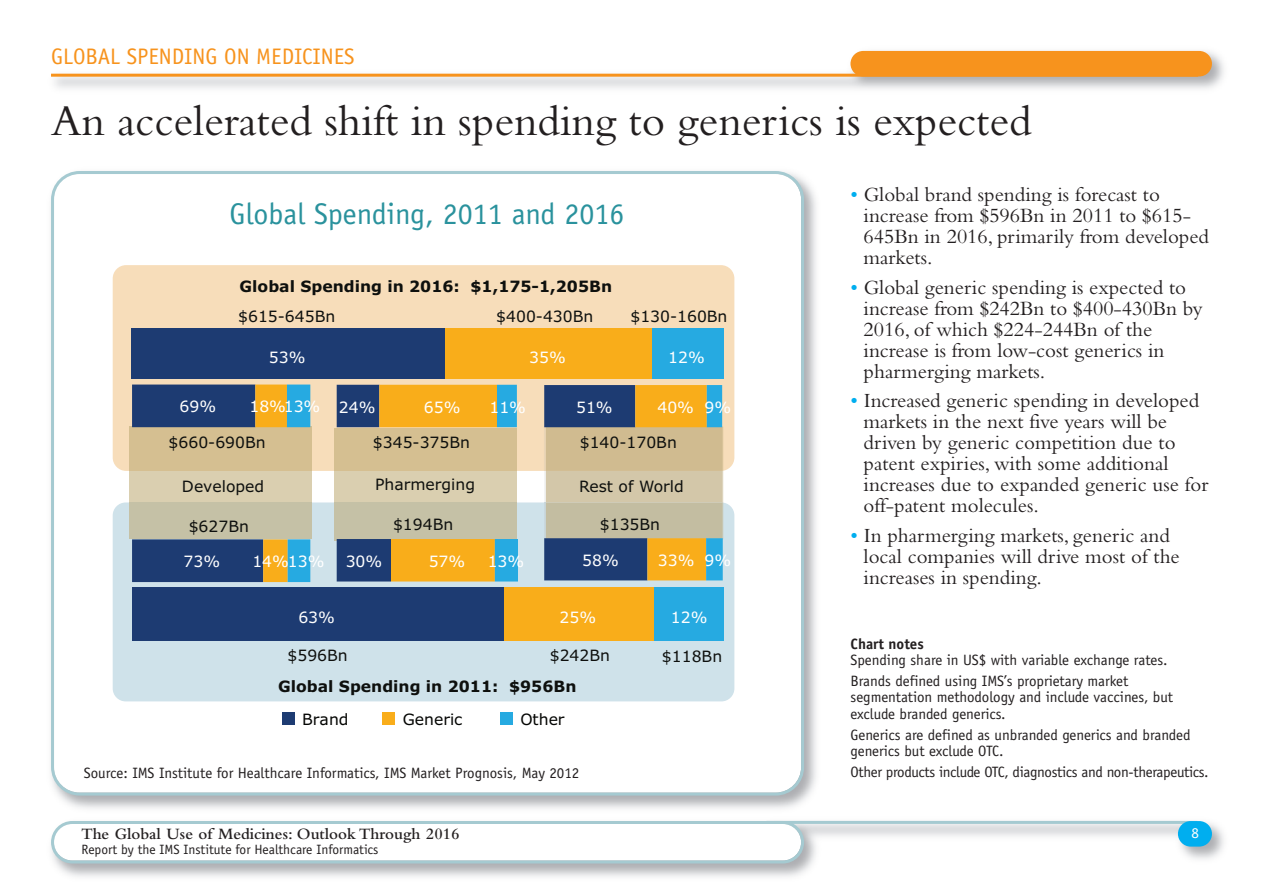
<style>
.page{position:relative;width:1263px;height:893px;background:#fff}
.page>*{position:absolute;margin:0;border:0;box-sizing:border-box;transform-origin:0 0}
.t1{font:45px "Bembo";color:#231f20}
.t2{font:30px "Officina Sans";color:#2a929d}
.t3{font:22.5px "Officina Sans";color:#f7931d}
.t4{font:21px/21px "Bembo";color:#231f20}
.t5{font:600 16.5px "Bembo";color:#231f20}
.t6{font:15.6px "Verdana";color:#0e100e}
.t7{font:15.6px "Verdana";color:#fff}
.t8{font:700 15.6px "Verdana";color:#0e100e}
.t9{font:15.6px "Verdana";color:#040503}
.t10{font:15px/16.5px "Officina Sans";color:#231f20}
.t11{font:15px "Officina Sans";letter-spacing:-.02em;color:#231f20}
.t12{font:700 15px "Officina Sans";color:#231f20}
.t13{font:15px "Officina Sans";color:#fff}
.t14{font:13.5px "Officina Sans";color:#231f20}
.s1{color:#00aeef}
</style>
<div class="page">
<svg style="left:51px;top:821px;width:753px;height:42px"></svg>
<hr style="left:766px;top:821px;width:431px;height:3px;background:#a5cad1">
<svg style="left:51px;top:171px;width:753px;height:625px"></svg>
<div style="left:1178px;top:821px;width:34px;height:26px;background:#00aeef;border-radius:13px"></div>
<div style="left:113px;top:265px;width:621px;height:206px;background:#f7ddba;border-radius:13px"></div>
<div style="left:113px;top:502px;width:621px;height:199px;background:#cfe2ea;border-radius:13px"></div>
<div style="left:130px;top:471px;width:182px;height:31px;background:#dacfb0"></div>
<div style="left:130px;top:427px;width:182px;height:44px;background:#d5bf91"></div>
<div style="left:130px;top:502px;width:182px;height:37px;background:#c5c1a6"></div>
<div style="left:131px;top:329px;width:315px;height:50px;background:#1d3b72"></div>
<div style="left:446px;top:329px;width:206px;height:50px;background:#f9ad1a"></div>
<div style="left:652px;top:329px;width:72px;height:50px;background:#26aae1"></div>
<svg style="left:544px;top:385px;width:180px;height:195px;background:#a49d81"></svg>
<svg style="left:132px;top:385px;width:178px;height:197px"></svg>
<svg style="left:337px;top:385px;width:181px;height:196px;background:#bead7b"></svg>
<div style="left:132px;top:587px;width:372px;height:54px;background:#1d3b72"></div>
<div style="left:504px;top:587px;width:150px;height:54px;background:#f9ad1a"></div>
<div style="left:654px;top:587px;width:69px;height:54px;background:#26aae1"></div>
<div style="left:282px;top:712px;width:13px;height:13px;background:#1d3b72"></div>
<div style="left:383px;top:712px;width:12px;height:13px;background:#f9ad1a"></div>
<div style="left:500px;top:712px;width:13px;height:13px;background:#26aae1"></div>
<img style="left:51px;top:50px;width:1173px;height:39px">
<div style="left:850px;top:51px;width:362px;height:25px;background:#f7931d;border-radius:13px"></div>
<hr style="left:51px;top:74px;width:1147px;height:3px;background:#f7931d">
<p class="t3" style="left:51px;top:48px;width:305px">GLOBAL SPENDING ON MEDICINES</p>
<h1 class="t1" style="left:51px;top:106px;width:982px">An accelerated shift in spending to generics is expected</h1>
<h2 class="t2" style="left:230px;top:202px;width:396px">Global Spending, 2011 and 2016</h2>
<p class="t8" style="left:240px;top:276px;width:374px">Global Spending in 2016: $1,175-1,205Bn</p>
<p class="t6" style="left:238px;top:307px;width:99px">$615-645Bn</p>
<p class="t6" style="left:496px;top:307px;width:99px">$400-430Bn</p>
<p class="t6" style="left:630px;top:307px;width:99px">$130-160Bn</p>
<p class="t7" style="left:180px;top:397px;width:38px">69%</p>
<p class="t7" style="left:269px;top:347px;width:38px">53%</p>
<p class="t7" style="left:529px;top:347px;width:38px">35%</p>
<p class="t7" style="left:668px;top:347px;width:38px">12%</p>
<p class="t7" style="left:249px;top:397px;width:73px">18%13%</p>
<p class="t7" style="left:339px;top:397px;width:38px">24%</p>
<p class="t7" style="left:424px;top:397px;width:38px">65%</p>
<p class="t7" style="left:489px;top:397px;width:38px">11%</p>
<p class="t7" style="left:576px;top:397px;width:38px">51%</p>
<p class="t7" style="left:657px;top:397px;width:38px">40%</p>
<p class="t7" style="left:704px;top:397px;width:28px">9%</p>
<p class="t6" style="left:169px;top:432px;width:99px">$660-690Bn</p>
<p class="t6" style="left:373px;top:432px;width:99px">$345-375Bn</p>
<p class="t6" style="left:580px;top:432px;width:99px">$140-170Bn</p>
<p class="t6" style="left:182px;top:476px;width:84px">Developed</p>
<p class="t6" style="left:375px;top:475px;width:102px">Pharmerging</p>
<p class="t6" style="left:579px;top:476px;width:106px">Rest of World</p>
<p class="t6" style="left:189px;top:517px;width:62px">$627Bn</p>
<p class="t6" style="left:393px;top:514px;width:62px">$194Bn</p>
<p class="t6" style="left:600px;top:514px;width:62px">$135Bn</p>
<p class="t7" style="left:184px;top:552px;width:38px">73%</p>
<p class="t7" style="left:252px;top:552px;width:74px">14%13%</p>
<p class="t7" style="left:346px;top:551px;width:38px">30%</p>
<p class="t7" style="left:429px;top:551px;width:38px">57%</p>
<p class="t7" style="left:488px;top:551px;width:38px">13%</p>
<p class="t7" style="left:582px;top:550px;width:38px">58%</p>
<p class="t7" style="left:658px;top:550px;width:38px">33%</p>
<p class="t7" style="left:704px;top:550px;width:28px">9%</p>
<p class="t7" style="left:298px;top:608px;width:38px">63%</p>
<p class="t7" style="left:559px;top:608px;width:38px">25%</p>
<p class="t7" style="left:671px;top:608px;width:38px">12%</p>
<p class="t6" style="left:287px;top:645px;width:62px">$596Bn</p>
<p class="t6" style="left:550px;top:645px;width:62px">$242Bn</p>
<p class="t6" style="left:662px;top:646px;width:62px">$118Bn</p>
<p class="t8" style="left:278px;top:676px;width:300px">Global Spending in 2011: $956Bn</p>
<p class="t9" style="left:302px;top:709px;width:48px">Brand</p>
<p class="t9" style="left:403px;top:709px;width:61px">Generic</p>
<p class="t9" style="left:520px;top:709px;width:46px">Other</p>
<p class="t10" style="left:84px;top:766px;width:497px">Source: IMS Institute for Healthcare Informatics, IMS Market Prognosis, May 2012</p>
<p class="t4" style="left:864px;top:186px;width:347px;text-indent:-13px"><span class="s1">•</span> Global brand spending is forecast to increase from $596Bn in 2011 to $615-<br>645Bn in 2016, primarily from developed markets.</p>
<p class="t4" style="left:864px;top:279px;width:341px;text-indent:-13px"><span class="s1">•</span> Global generic spending is expected to increase from $242Bn to $400-430Bn by 2016, of which $224-244Bn of the increase is from low-cost generics in pharmerging markets.</p>
<p class="t4" style="left:864px;top:392px;width:346px;text-indent:-13px"><span class="s1">•</span> Increased generic spending in developed markets in the next five years will be driven by generic competition due to patent expiries, with some additional increases due to expanded generic use for off-patent molecules.</p>
<p class="t4" style="left:864px;top:527px;width:318px;text-indent:-13px"><span class="s1">•</span> In pharmerging markets, generic and local companies will drive most of the increases in spending.</p>
<p class="t12" style="left:850px;top:638px;width:75px">Chart notes</p>
<p class="t10" style="left:850px;top:651px;width:319px;line-height:20.7px">Spending share in US$ with variable exchange rates.<br>Brands defined using IMS’s proprietary market</p>
<p class="t10" style="left:850px;top:690px;width:324px">segmentation methodology and include vaccines, but exclude branded generics.</p>
<p class="t10" style="left:850px;top:728px;width:342px">Generics are defined as unbranded generics and branded generics but exclude OTC.</p>
<p class="t11" style="left:850px;top:766px;width:360px">Other products include OTC, diagnostics and non-therapeutics.</p>
<p class="t5" style="left:81px;top:828px;width:380px">The Global Use of Medicines: Outlook Through 2016</p>
<p class="t13" style="left:1191px;top:827px;width:9px">8</p>
<p class="t14" style="left:81px;top:845px;width:299px">Report by the IMS Institute for Healthcare Informatics</p>
</div>
